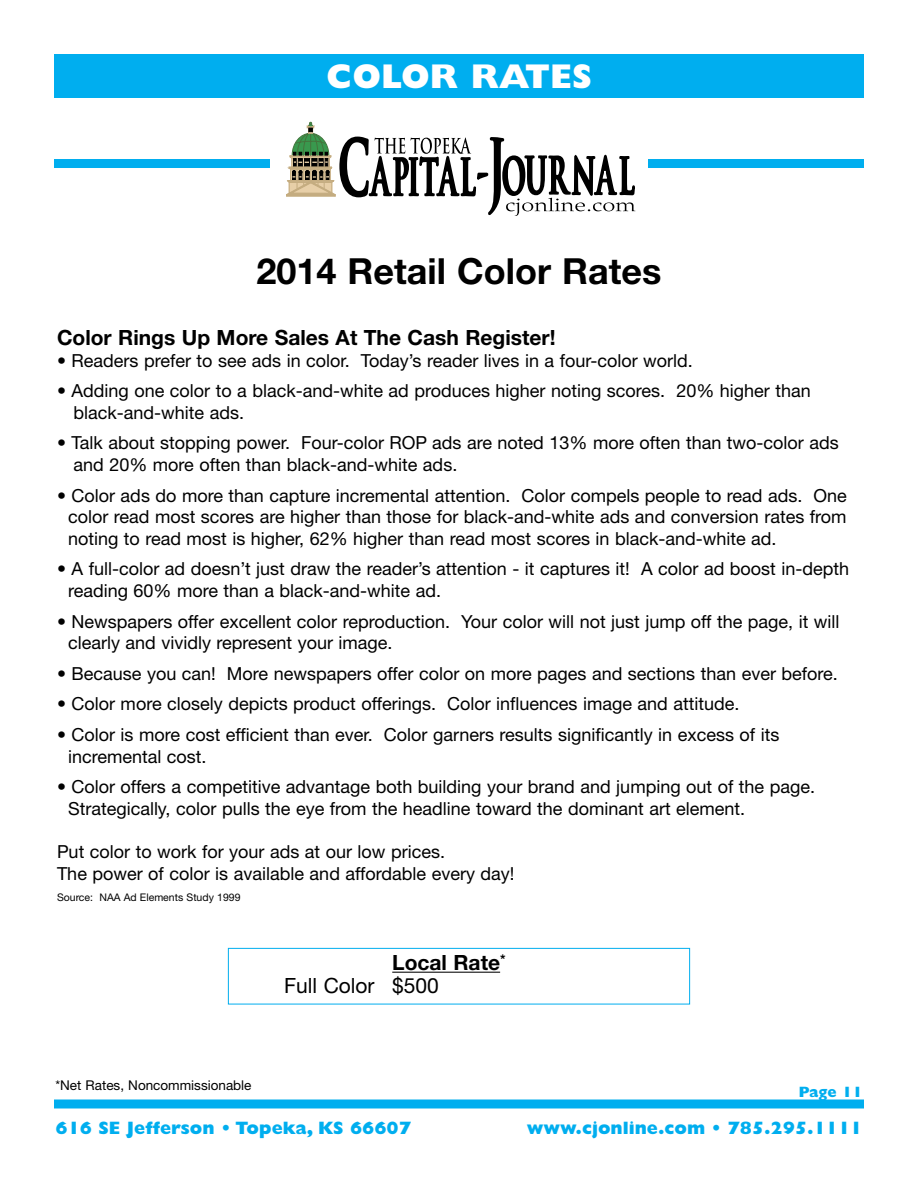
<style>
.page{position:relative;width:918px;height:1188px;background:#fff}
.page>*{position:absolute;margin:0;border:0;box-sizing:border-box;transform-origin:0 0}
.t1{font:700 36px "Helvetica Neue LT Std";color:#000}
.t2{font:800 34.5px "Gill Sans Std";color:#fff}
.t3{font:700 21px "Helvetica Neue";color:#000}
.t4{font:21px/22.5px "Helvetica Neue LT Std";color:#000}
.t5{font:18px/21.6px "Helvetica Neue LT Std";color:#000}
.t6{font:800 18px "Gill Sans Std";color:#00aeef}
.t7{font:800 15px "Gill Sans Std";color:#00aeef}
.t8{font:13.5px "Helvetica Neue LT Std";color:#000}
.t9{font:10.5px "Helvetica Neue LT Std";color:#000}
.s1{font-weight:700}
</style>
<div class="page">
<div style="left:54px;top:54px;width:810px;height:44px;background:#00aeef"></div>
<svg style="left:286px;top:121px;width:349px;height:95px"></svg>
<div style="left:54px;top:159px;width:216px;height:9px;background:#00aeef"></div>
<div style="left:648px;top:159px;width:216px;height:9px;background:#00aeef"></div>
<hr style="left:392px;top:972px;width:108px;height:1px;background:#000">
<div style="left:228px;top:948px;width:462px;height:56px;border:1px solid #00aeef"></div>
<div style="left:54px;top:1100px;width:810px;height:8px;background:#00aeef"></div>
<h2 class="t2" style="left:326px;top:56px;width:267px">COLOR RATES</h2>
<h1 class="t1" style="left:257px;top:249px;width:406px">2014 Retail Color Rates</h1>
<p class="t3" style="left:57px;top:330px;width:500px">Color Rings Up More Sales At The Cash Register!</p>
<p class="t5" style="left:57px;top:349px;width:637px">• Readers prefer to see ads in color. Today’s reader lives in a four-color world.</p>
<p class="t5" style="left:74px;top:380px;width:739px;text-indent:-17px">• Adding one color to a black-and-white ad produces higher noting scores. 20% higher than black-and-white ads.</p>
<p class="t5" style="left:74px;top:432px;width:767px;text-indent:-17px">• Talk about stopping power. Four-color ROP ads are noted 13% more often than two-color ads and 20% more often than black-and-white ads.</p>
<p class="t5" style="left:68px;top:484px;width:780px;text-align:justify;text-indent:-11px">• Color ads do more than capture incremental attention. Color compels people to read ads. One color read most scores are higher than those for black-and-white ads and conversion rates from noting to read most is higher, 62% higher than read most scores in black-and-white ad.</p>
<p class="t5" style="left:68px;top:558px;width:783px;text-indent:-11px">• A full-color ad doesn’t just draw the reader’s attention - it captures it! A color ad boost in-depth reading 60% more than a black-and-white ad.</p>
<p class="t5" style="left:68px;top:610px;width:773px;text-indent:-11px">• Newspapers offer excellent color reproduction. Your color will not just jump off the page, it will clearly and vividly represent your image.</p>
<p class="t5" style="left:57px;top:662px;width:782px">• Because you can! More newspapers offer color on more pages and sections than ever before.</p>
<p class="t5" style="left:57px;top:693px;width:684px">• Color more closely depicts product offerings. Color influences image and attitude.</p>
<p class="t5" style="left:68px;top:723px;width:713px;text-indent:-11px">• Color is more cost efficient than ever. Color garners results significantly in excess of its incremental cost.</p>
<p class="t5" style="left:68px;top:776px;width:749px;text-indent:-11px">• Color offers a competitive advantage both building your brand and jumping out of the page.<br>Strategically, color pulls the eye from the headline toward the dominant art element.</p>
<p class="t5" style="left:57px;top:840px;width:459px">Put color to work for your ads at our low prices.<br>The power of color is available and affordable every day!</p>
<p class="t9" style="left:57px;top:891px;width:185px">Source: NAA Ad Elements Study 1999</p>
<p class="t8" style="left:56px;top:1077px;width:198px">*Net Rates, Noncommissionable</p>
<p class="t4" style="left:284px;top:951px;width:223px;text-indent:108px"><span class="s1">Local Rate</span><sup>*<br></sup>Full Color $500</p>
<p class="t7" style="left:799px;top:1083px;width:65px">Page 11</p>
<p class="t6" style="left:56px;top:1118px;width:357px">616 SE Jefferson • Topeka, KS 66607</p>
<p class="t6" style="left:527px;top:1118px;width:337px">www.cjonline.com • 785.295.1111</p>
</div>
